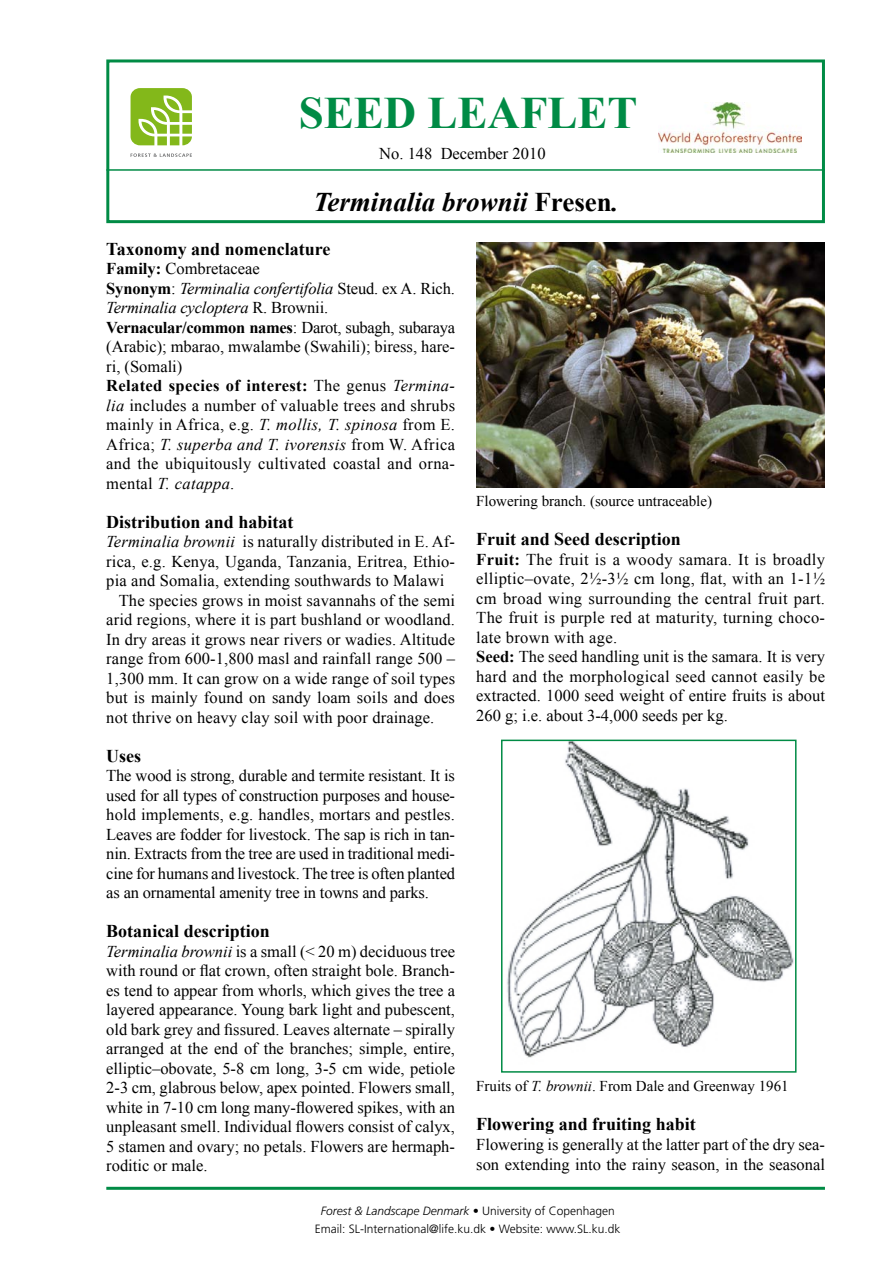
<style>
.page{position:relative;width:893px;height:1263px;background:#fff}
.page>*{position:absolute;margin:0;border:0;box-sizing:border-box;transform-origin:0 0}
.Seed_Leaflet{font:700 45px "Times New Roman";color:#008b45}
.Subhead_1{font:italic 700 27px "Times New Roman";color:#000}
.Subhead_2{font:700 18px "Times New Roman";color:#000}
.Body_text{font:700 18px "Times New Roman";color:#000}
.Body_text-2{font:16.5px/19.5px "Times New Roman";color:#000;text-align:justify}
.Body_text-3{font:italic 16.5px/19.5px "Times New Roman";letter-spacing:-.01em;color:#000}
.Number_and_date{font:16.5px "Times New Roman";color:#000}
.t1{font:15px "Times New Roman";color:#000}
.Adr_Box{font:300 12px "Frutiger LT Std";color:#000}
.Adr_Box-2{font:italic 300 12px "Frutiger LT Std";color:#000}
.s1{font-style:normal}
.s2{font-weight:700}
.s3{font-weight:700;font-style:normal}
.s4{font-style:italic}
</style>
<div class="page">
<div style="left:106px;top:59px;width:719px;height:164px;border:3px solid #008b45"></div>
<hr style="left:106px;top:169px;width:719px;height:2px;background:#008b45">
<hr style="left:106px;top:1187px;width:719px;height:3px;background:#008b45">
<svg style="left:128px;top:85px;width:67px;height:63px"></svg>
<svg style="left:131px;top:88px;width:61px;height:57px"></svg>
<svg style="left:131px;top:153px;width:61px;height:4px"></svg>
<img style="left:658px;top:102px;width:143px;height:50px">
<img style="left:476px;top:242px;width:349px;height:246px">
<img style="left:507px;top:743px;width:286px;height:315px">
<div style="left:501px;top:740px;width:295px;height:333px;border:2px solid #008b45"></div>
<p class="Seed_Leaflet" style="left:299px;top:82px;width:340px">SEED LEAFLET</p>
<p class="Number_and_date" style="left:379px;top:142px;width:168px">No. 148 December 2010</p>
<p class="Subhead_1" style="left:313px;top:183px;width:307px">Terminalia brownii <span class="s1">Fresen</span>.</p>
<p class="Subhead_2" style="left:106px;top:236px;width:226px">Taxonomy and nomenclature</p>
<p class="Body_text-2" style="left:106px;top:259px;width:155px"><span class="s2">Family:</span> Combretaceae</p>
<p class="Body_text-3" style="left:106px;top:278px;width:350px"><span class="s3">Synonym</span><span class="s1">:</span> Terminalia confertifolia <span class="s1">Steud. ex A. Rich.<br></span>Terminalia cycloptera <span class="s1">R. Brownii.</span></p>
<p class="Body_text-2" style="left:106px;top:317px;width:350px"><span class="s2">Vernacular/common names</span>: Darot, subagh, subaraya (Arabic); mbarao, mwalambe (Swahili); biress, hare&shy;ri, (Somali)</p>
<p class="Body_text-2" style="left:106px;top:376px;width:350px"><span class="s2">Related species of interest:</span> The genus <span class="s4">Termina&shy;lia</span> includes a number of valuable trees and shrubs mainly in Africa, e.g. <span class="s4">T. mollis, T. spinosa</span> from E.<br>Africa; <span class="s4">T. superba and T. ivorensis</span> from W. Africa and the ubiquitously cultivated coastal and orna&shy;mental <span class="s4">T. catappa</span>.</p>
<p class="Subhead_2" style="left:106px;top:509px;width:189px">Distribution and habitat</p>
<p class="Body_text-2" style="left:106px;top:532px;width:350px"><span class="s4">Terminalia brownii</span> is naturally distributed in E. Af&shy;rica, e.g. Kenya, Uganda, Tanzania, Eritrea, Ethio&shy;pia and Somalia, extending southwards to Malawi</p>
<p class="Body_text-2" style="left:106px;top:590px;width:350px;text-indent:12px">The species grows in moist savannahs of the semi arid regions, where it is part bushland or woodland.<br>In dry areas it grows near rivers or wadies. Altitude range from 600-1,800 masl and rainfall range 500 – 1,300 mm. It can grow on a wide range of soil types but is mainly found on sandy loam soils and does not thrive on heavy clay soil with poor drainage.</p>
<p class="Subhead_2" style="left:106px;top:743px;width:36px">Uses</p>
<p class="Body_text-2" style="left:106px;top:766px;width:350px">The wood is strong, durable and termite resistant. It is used for all types of construction purposes and house&shy;hold implements, e.g. handles, mortars and pestles.<br>Leaves are fodder for livestock. The sap is rich in tan&shy;nin. Extracts from the tree are used in traditional medi&shy;cine for humans and livestock. The tree is often planted as an ornamental amenity tree in towns and parks.</p>
<p class="Body_text" style="left:106px;top:919px;width:165px">Botanical description</p>
<p class="Body_text-2" style="left:106px;top:941px;width:350px"><span class="s4">Terminalia brownii</span> is a small (&lt; 20 m) deciduous tree with round or flat crown, often straight bole. Branch&shy;es tend to appear from whorls, which gives the tree a layered appearance. Young bark light and pubescent, old bark grey and fissured. Leaves alternate – spirally arranged at the end of the branches; simple, entire, elliptic–obovate, 5-8 cm long, 3-5 cm wide, petiole 2-3 cm, glabrous below, apex pointed. Flowers small, white in 7-10 cm long many-flowered spikes, with an unpleasant smell. Individual flowers consist of calyx, 5 stamen and ovary; no petals. Flowers are hermaph&shy;roditic or male.</p>
<p class="t1" style="left:476px;top:491px;width:237px">Flowering branch. (source untraceable)</p>
<p class="Subhead_2" style="left:476px;top:527px;width:206px">Fruit and Seed description</p>
<p class="Body_text-2" style="left:476px;top:549px;width:350px"><span class="s2">Fruit:</span> The fruit is a woody samara. It is broadly elliptic–ovate, 2½-3½ cm long, flat, with an 1-1½ cm broad wing surrounding the central fruit part.<br>The fruit is purple red at maturity, turning choco&shy;late brown with age.</p>
<p class="Body_text-2" style="left:476px;top:647px;width:350px"><span class="s2">Seed:</span> The seed handling unit is the samara. It is very hard and the morphological seed cannot easily be extracted. 1000 seed weight of entire fruits is about 260 g; i.e. about 3-4,000 seeds per kg.</p>
<p class="t1" style="left:476px;top:1076px;width:314px">Fruits of <span class="s4">T. brownii</span>. From Dale and Greenway 1961</p>
<p class="Subhead_2" style="left:476px;top:1112px;width:221px">Flowering and fruiting habit</p>
<p class="Body_text-2" style="left:476px;top:1134px;width:350px">Flowering is generally at the latter part of the dry sea&shy;son extending into the rainy season, in the seasonal</p>
<p class="Adr_Box-2" style="left:321px;top:1203px;width:296px">Forest &amp; Landscape Denmark • <span class="s1">University of Copenhagen</span></p>
<p class="Adr_Box" style="left:315px;top:1221px;width:307px">Email: SL-International@life.ku.dk • Website: www.SL.ku.dk</p>
</div>
